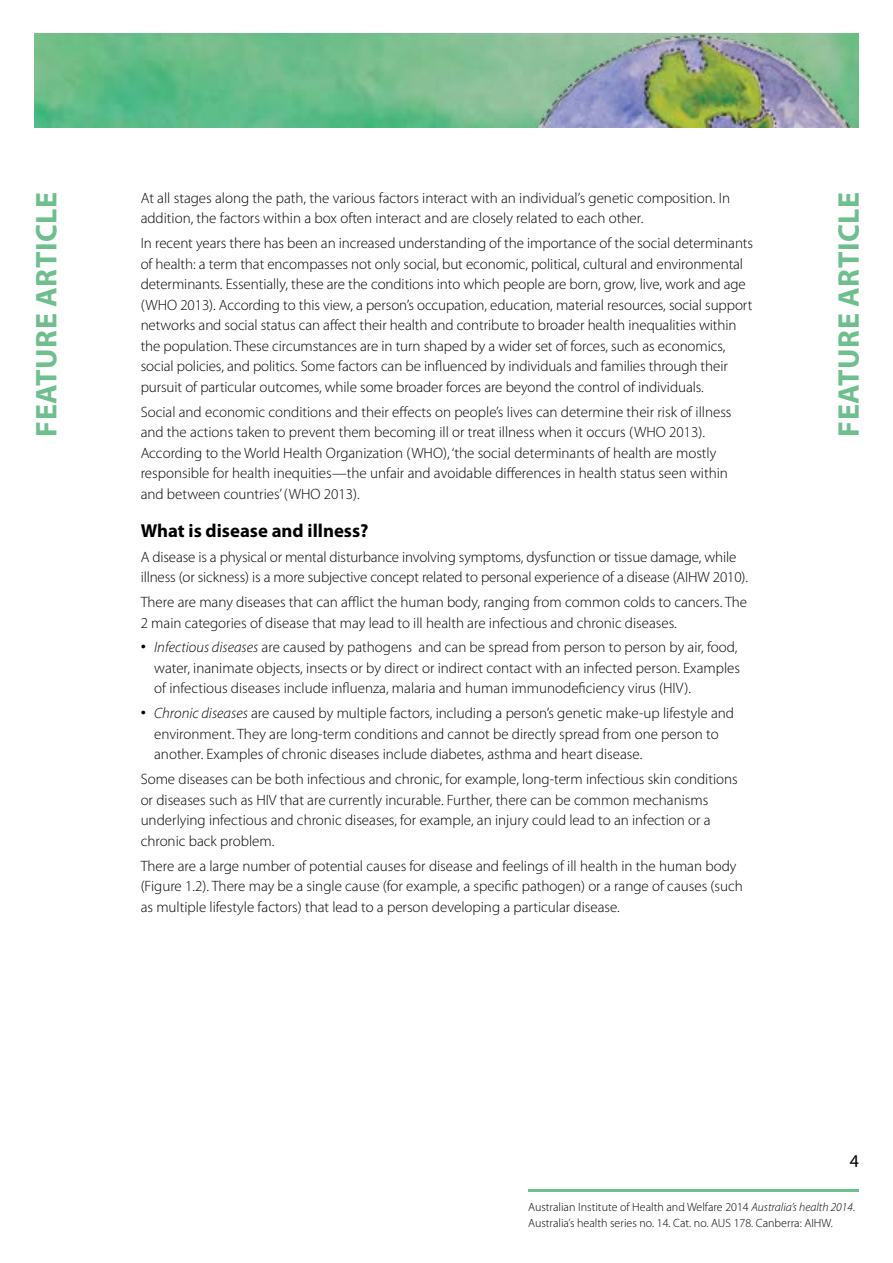
<style>
.page{position:relative;width:893px;height:1263px;background:#fff}
.page>*{position:absolute;margin:0;border:0;box-sizing:border-box;transform-origin:0 0}
.t1{font:700 30px "Myriad Pro";letter-spacing:.02em;color:#6fbf8e}
.BODY_-_Heading_3{font:700 18.75px "Myriad Pro";color:#000}
.t2{font:18px "Myriad Pro";color:#000}
.BODY_-_Text{font:300 15px/20.5px "Myriad Pro";color:#000}
.BODY_-_Bullet_Text{font:300 15px/20.5px "Myriad Pro";color:#000}
.t3{font:300 12px/16.5px "Myriad Pro";color:#000}
.s1{font-size:21px}
.s2{font-style:italic}
</style>
<div class="page">
<hr style="left:528px;top:1189px;width:331px;height:2px;background:#6fbf8e">
<img style="left:34px;top:34px;width:825px;height:93px">
<img style="left:530px;top:34px;width:322px;height:93px">
<p class="BODY_-_Text" style="left:141px;top:187px;width:591px">At all stages along the path, the various factors interact with an individual’s genetic composition. In addition, the factors within a box often interact and are closely related to each other.</p>
<p class="BODY_-_Text" style="left:141px;top:233px;width:614px">In recent years there has been an increased understanding of the importance of the social determinants of health: a term that encompasses not only social, but economic, political, cultural and environmental determinants. Essentially, these are the conditions into which people are born, grow, live, work and age (WHO 2013). According to this view, a person’s occupation, education, material resources, social support networks and social status can affect their health and contribute to broader health inequalities within the population. These circumstances are in turn shaped by a wider set of forces, such as economics, social policies, and politics. Some factors can be influenced by individuals and families through their pursuit of particular outcomes, while some broader forces are beyond the control of individuals.</p>
<p class="BODY_-_Text" style="left:141px;top:401px;width:592px">Social and economic conditions and their effects on people’s lives can determine their risk of illness and the actions taken to prevent them becoming ill or treat illness when it occurs (WHO 2013).<br>According to the World Health Organization (WHO), ‘the social determinants of health are mostly responsible for health inequities—the unfair and avoidable differences in health status seen within and between countries’ (WHO 2013).</p>
<h3 class="BODY_-_Heading_3" style="left:141px;top:518px;width:229px">What is disease and illness?</h3>
<p class="BODY_-_Text" style="left:141px;top:546px;width:609px">A disease is a physical or mental disturbance involving symptoms, dysfunction or tissue damage, while illness (or sickness) is a more subjective concept related to personal experience of a disease (AIHW 2010).</p>
<p class="BODY_-_Text" style="left:141px;top:592px;width:608px">There are many diseases that can afflict the human body, ranging from common colds to cancers. The<br>2 main categories of disease that may lead to ill health are infectious and chronic diseases.</p>
<p class="BODY_-_Bullet_Text" style="left:154px;top:637px;width:587px;text-indent:-14px"><span class="s1">•</span> <span class="s2">Infectious diseases</span> are caused by pathogens and can be spread from person to person by air, food, water, inanimate objects, insects or by direct or indirect contact with an infected person. Examples of infectious diseases include influenza, malaria and human immunodeficiency virus (HIV).</p>
<p class="BODY_-_Bullet_Text" style="left:154px;top:703px;width:581px;text-indent:-14px"><span class="s1">•</span> <span class="s2">Chronic diseases</span> are caused by multiple factors, including a person’s genetic make-up lifestyle and environment. They are long-term conditions and cannot be directly spread from one person to another. Examples of chronic diseases include diabetes, asthma and heart disease.</p>
<p class="BODY_-_Text" style="left:141px;top:769px;width:599px">Some diseases can be both infectious and chronic, for example, long-term infectious skin conditions or diseases such as HIV that are currently incurable. Further, there can be common mechanisms underlying infectious and chronic diseases, for example, an injury could lead to an infection or a chronic back problem.</p>
<p class="BODY_-_Text" style="left:141px;top:855px;width:604px">There are a large number of potential causes for disease and feelings of ill health in the human body (Figure 1.2). There may be a single cause (for example, a specific pathogen) or a range of causes (such as multiple lifestyle factors) that lead to a person developing a particular disease.</p>
<h1 class="t1" style="left:27px;top:437px;width:246px;rotate:-90deg">FEATURE ARTICLE</h1>
<h1 class="t1" style="left:829px;top:437px;width:246px;rotate:-90deg">FEATURE ARTICLE</h1>
<p class="t2" style="left:850px;top:1150px;width:11px">4</p>
<p class="t3" style="left:528px;top:1198px;width:328px">Australian Institute of Health and Welfare 2014 <span class="s2">Australia’s health 2014</span>.<br>Australia’s health series no. 14. Cat. no. AUS 178. Canberra: AIHW.</p>
</div>
